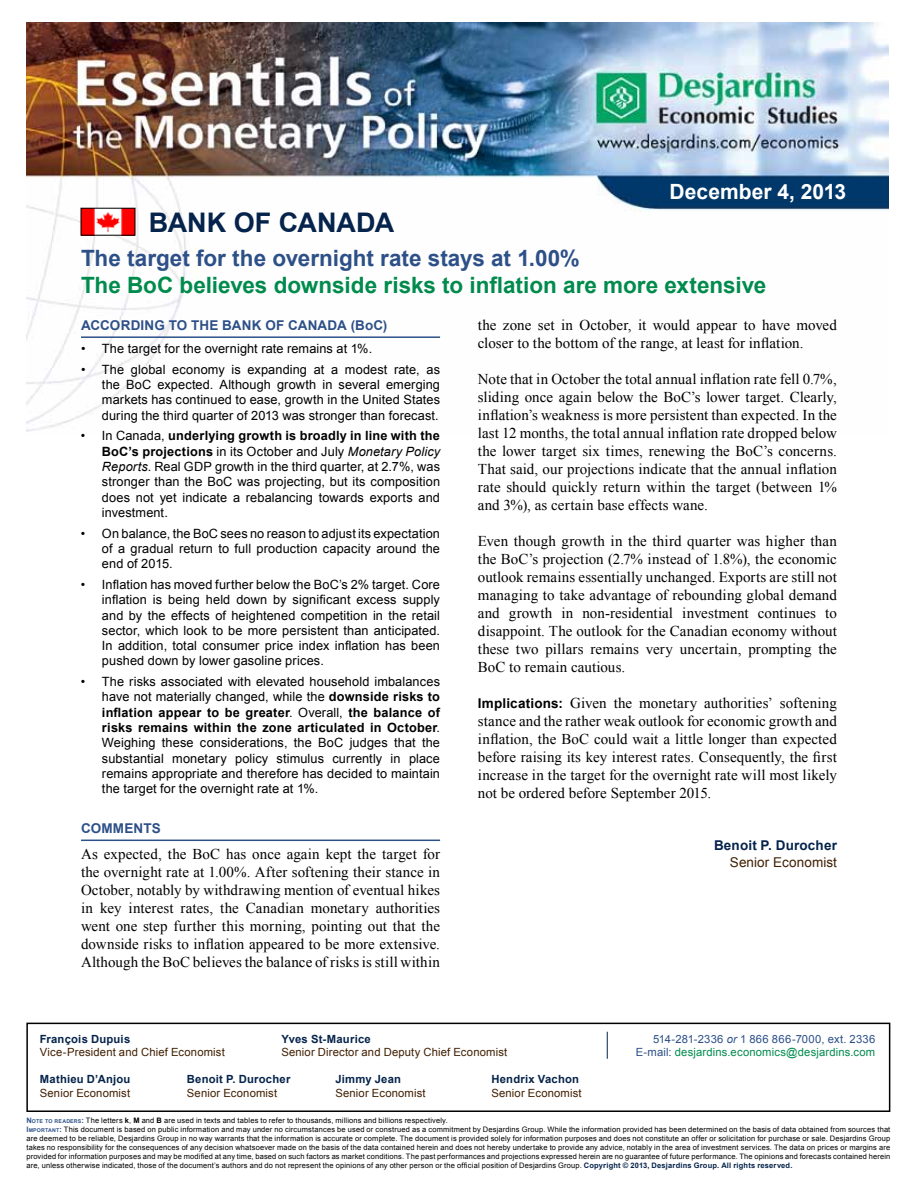
<style>
.page{position:relative;width:918px;height:1188px;background:#fff}
.page>*{position:absolute;margin:0;border:0;box-sizing:border-box;transform-origin:0 0}
.t1{font:700 27px "Arial";color:#05234b}
.t2{font:700 22.5px "Arial";color:#008b4d}
.t3{font:700 22.5px "Arial";color:#2d5088}
.t4{font:700 21px "Arial";color:#fff}
.t5{font:15px/18px "Times New Roman";letter-spacing:.005em;color:#000;text-align:justify}
.t6{font:700 13.5px "Arial";letter-spacing:.015em;color:#2d5088}
.t7{font:700 13.5px "Arial";letter-spacing:.015em;color:#05234b}
.t8{font:13.5px "Arial";letter-spacing:.01em;color:#401f00}
.t9{font:12.75px/15.3px "Arial";letter-spacing:.01em;color:#000;text-align:justify}
.t10{font:11.25px "Arial";letter-spacing:.015em;color:#401f00}
.t11{font:700 11.25px "Arial";letter-spacing:.02em;color:#05234b}
.t12{font:11.25px "Arial";letter-spacing:.015em;color:#008b4d}
.t13{font:11.25px "Arial";letter-spacing:.025em;color:#2d5088}
.t14{font:7.5px/9px "Arial";letter-spacing:.02em;color:#000}
.s1{font-weight:700}
.s2{font-style:italic}
.s3{font-family:"Arial";font-weight:700;font-size:13.5px}
.s4{color:#2d5088}
.s5{font-weight:700;color:#2d5088}
.s6{font-weight:700;font-size:5.25px;color:#2d5088}
.s7{font-weight:700;color:#05234b}
</style>
<div class="page">
<img style="left:26px;top:23px;width:862px;height:409px">
<div style="left:26px;top:1023px;width:864px;height:89px;border:2px solid #000"></div>
<svg style="left:607px;top:1032px;width:1px;height:27px"></svg>
<img style="left:83px;top:210px;width:50px;height:23px">
<hr style="left:81px;top:336px;width:359px;height:2px;background:#2d5088">
<hr style="left:81px;top:840px;width:359px;height:1px;background:#2d5088">
<h3 class="t4" style="left:670px;top:178px;width:178px">December 4, 2013</h3>
<h1 class="t1" style="left:149px;top:205px;width:209px">Bank of Canada</h1>
<h2 class="t3" style="left:81px;top:243px;width:500px">The target for the overnight rate stays at 1.00%</h2>
<h2 class="t2" style="left:81px;top:270px;width:687px">The BoC believes downside risks to inflation are more extensive</h2>
<p class="t6" style="left:81px;top:316px;width:248px">According to th e Bank of Canada</p>
<p class="t6" style="left:351px;top:316px;width:38px">(BoC)</p>
<p class="t9" style="left:81px;top:341px;width:293px">• The target for the overnight rate remains at 1%.</p>
<p class="t9" style="left:102px;top:362px;width:340px;text-indent:-21px">• The global economy is expanding at a modest rate, as the BoC expected. Although growth in several emerging markets has continued to ease, growth in the United States during the third quarter of 2013 was stronger than forecast.</p>
<p class="t9" style="left:102px;top:428px;width:340px;text-indent:-21px">• In Canada, <span class="s1">underlying growth is broadly in line with the BoC’s projections</span> in its October and July <span class="s2">Monetary Policy Reports</span>. Real GDP growth in the third quarter, at 2.7%, was stronger than the BoC was projecting, but its composition does not yet indicate a rebalancing towards exports and investment.</p>
<p class="t9" style="left:102px;top:526px;width:340px;text-indent:-21px">• On balance, the BoC sees no reason to adjust its expectation of a gradual return to full production capacity around the end of 2015.</p>
<p class="t9" style="left:102px;top:577px;width:340px;text-indent:-21px">• Inflation has moved further below the BoC’s 2% target. Core inflation is being held down by significant excess supply and by the effects of heightened competition in the retail sector, which look to be more persistent than anticipated.<br>In addition, total consumer price index inflation has been pushed down by lower gasoline prices.</p>
<p class="t9" style="left:102px;top:674px;width:340px;text-indent:-21px">• The risks associated with elevated household imbalances have not materially changed, while the <span class="s1">downside risks to inflation appear to be greater</span>. Overall, <span class="s1">the balance of risks remains within the zone articulated in October</span>.<br>Weighing these considerations, the BoC judges that the substantial monetary policy stimulus currently in place remains appropriate and therefore has decided to maintain the target for the overnight rate at 1%.</p>
<p class="t6" style="left:81px;top:819px;width:72px">Comm ents</p>
<p class="t5" style="left:81px;top:845px;width:361px">As expected, the BoC has once again kept the target for the overnight rate at 1.00%. After softening their stance in October, notably by withdrawing mention of eventual hikes in key interest rates, the Canadian monetary authorities went one step further this morning, pointing out that the downside risks to inflation appeared to be more extensive.<br>Although the BoC believes the balance of risks is still within</p>
<p class="t5" style="left:478px;top:316px;width:361px">the zone set in October, it would appear to have moved closer to the bottom of the range, at least for inflation.</p>
<p class="t5" style="left:478px;top:370px;width:361px">Note that in October the total annual inflation rate fell 0.7%, sliding once again below the BoC’s lower target. Clearly, inflation’s weakness is more persistent than expected. In the last 12 months, the total annual inflation rate dropped below the lower target six times, renewing the BoC’s concerns.<br>That said, our projections indicate that the annual inflation rate should quickly return within the target (between 1% and 3%), as certain base effects wane.</p>
<p class="t5" style="left:478px;top:532px;width:361px">Even though growth in the third quarter was higher than the BoC’s projection (2.7% instead of 1.8%), the economic outlook remains essentially unchanged. Exports are still not managing to take advantage of rebounding global demand and growth in non-residential investment continues to disappoint. The outlook for the Canadian economy without these two pillars remains very uncertain, prompting the BoC to remain cautious.</p>
<p class="t5" style="left:478px;top:694px;width:361px"><span class="s3">Implications:</span> Given the monetary authorities’ softening stance and the rather weak outlook for economic growth and inflation, the BoC could wait a little longer than expected before raising its key interest rates. Consequently, the first increase in the target for the overnight rate will most likely not be ordered before September 2015.</p>
<p class="t7" style="left:714px;top:837px;width:125px">Benoit P. Durocher</p>
<p class="t8" style="left:730px;top:853px;width:109px">Senior Economist</p>
<p class="t11" style="left:40px;top:1032px;width:92px">François Dupuis</p>
<p class="t11" style="left:281px;top:1032px;width:91px">Yves St-Maurice</p>
<p class="t13" style="left:653px;top:1032px;width:224px">514-281-2336 <span class="s2">or</span> 1 866 866-7000, ext. 2336</p>
<p class="t10" style="left:40px;top:1045px;width:186px">Vice-President and Chief Economist</p>
<p class="t10" style="left:281px;top:1045px;width:227px">Senior Director and Deputy Chief Economist</p>
<p class="t12" style="left:636px;top:1045px;width:241px"><span class="s4">E-mail:</span> desjardins.economics@desjardins.com</p>
<p class="t11" style="left:40px;top:1072px;width:92px">Mathieu D’Anjou</p>
<p class="t11" style="left:187px;top:1072px;width:105px">Benoit P. Durocher</p>
<p class="t11" style="left:335px;top:1072px;width:67px">Jimmy Jean</p>
<p class="t11" style="left:491px;top:1072px;width:89px">Hendrix Vachon</p>
<p class="t10" style="left:40px;top:1086px;width:92px">Senior Economist</p>
<p class="t10" style="left:187px;top:1086px;width:92px">Senior Economist</p>
<p class="t10" style="left:335px;top:1086px;width:92px">Senior Economist</p>
<p class="t10" style="left:491px;top:1086px;width:92px">Senior Economist</p>
<p class="t14" style="left:26px;top:1116px;width:866px"><span class="s5">N</span><span class="s6">OTE TO READERS</span><span class="s5">:</span> The letters <span class="s1">k</span>, <span class="s1">M</span> and <span class="s1">B</span> are used in texts and tables to refer to thousands, millions and billions respectively.<br><span class="s5">I</span><span class="s6">MPORTANT</span><span class="s5">:</span> This document is based on public information and may under no circumstances be used or construed as a commitment by Desjardins Group. While the information provided has been determined on the basis of data obtained from sources that are deemed to be reliable, Desjardins Group in no way warrants that the information is accurate or complete. The document is provided solely for information purposes and does not constitute an offer or solicitation for purchase or sale. Desjardins Group takes no responsibility for the consequences of any decision whatsoever made on the basis of the data contained herein and does not hereby undertake to provide any advice, notably in the area of investment services. The data on prices or margins are provided for information purposes and may be modified at any time, based on such factors as market conditions. The past performances and projections expressed herein are no guarantee of future performance. The opinions and forecasts contained herein are, unless otherwise indicated, those of the document’s authors and do not represent the opinions of any other person or the official position of Desjardins Group. <span class="s7">Copyright © 2013, Desjardins Group. All rights reserved.</span></p>
</div>
